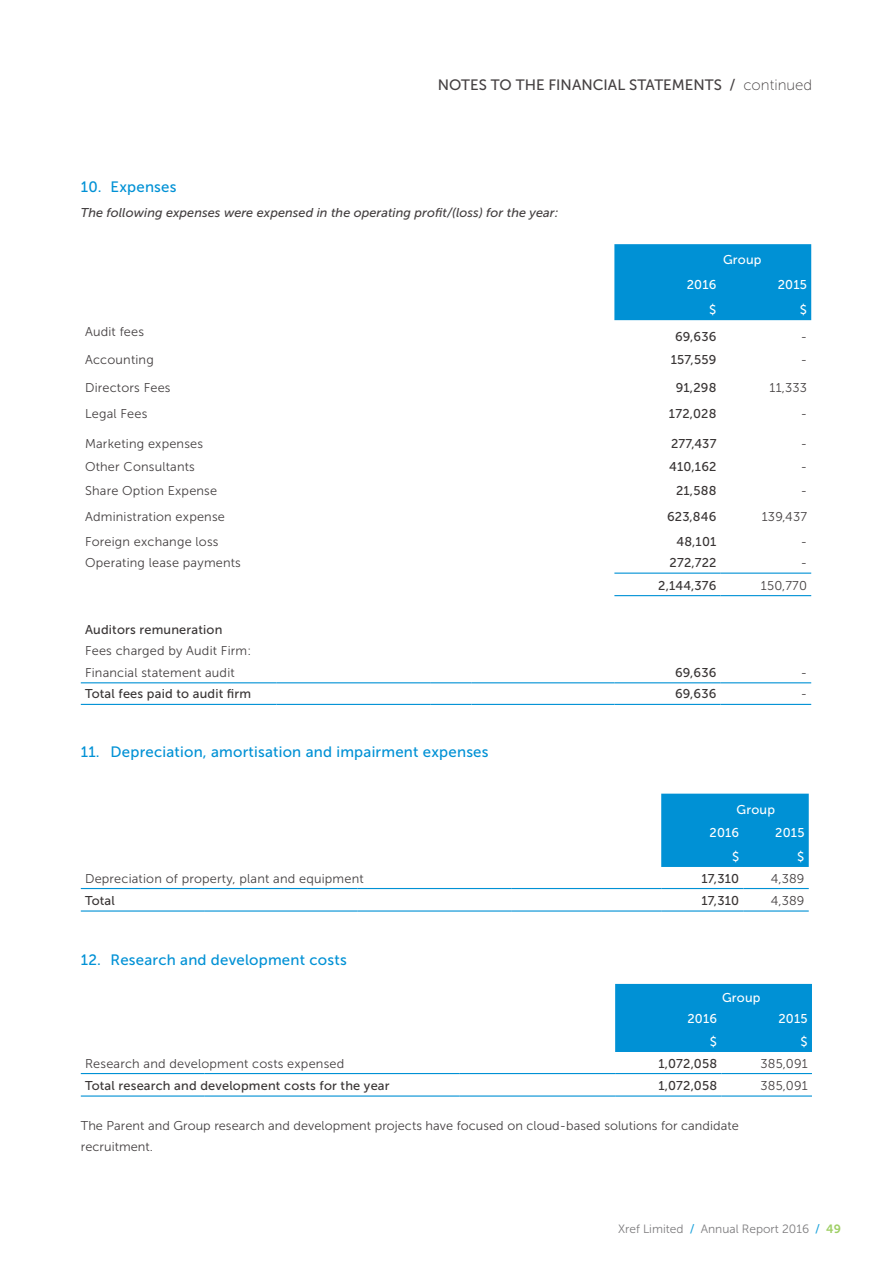
<style>
.page{position:relative;width:893px;height:1263px;background:#fff}
.page>*{position:absolute;margin:0;border:0;box-sizing:border-box;transform-origin:0 0}
.t1{font:15px "Museo Sans 500";letter-spacing:.015em;color:#0091d5}
.t2{font:15px "Museo Sans 500";color:#444041}
.t3{font:12.75px/21.6px "Museo Sans 300";letter-spacing:.015em;color:#444041}
.t4{font:12.75px "Museo Sans 500";letter-spacing:.015em;color:#393535}
.t5{font:italic 12.75px "Museo Sans 500";letter-spacing:.005em;color:#444041}
.t6{font:12.75px/23.7px "Museo Sans 500";letter-spacing:.015em;color:#fff}
.t7{font:12px "Museo Sans 300";color:#7d7c7e}
.s1{font-family:"Museo Sans 100"}
.s2{font-family:"Museo Sans 500";color:#1aa2dc}
.s3{font-family:"Museo Sans 700";color:#9fcf65}
</style>
<div class="page">
<div style="left:614px;top:244px;width:197px;height:76px;background:#0091d5"></div>
<hr style="left:614px;top:573px;width:107px;height:1px;background:#0091d5">
<hr style="left:721px;top:573px;width:90px;height:1px;background:#0091d5">
<hr style="left:614px;top:595px;width:107px;height:1px;background:#0091d5">
<hr style="left:721px;top:595px;width:90px;height:1px;background:#0091d5">
<hr style="left:81px;top:682px;width:196px;height:1px;background:#0091d5">
<hr style="left:277px;top:682px;width:153px;height:1px;background:#0091d5">
<hr style="left:430px;top:682px;width:41px;height:1px;background:#0091d5">
<hr style="left:471px;top:682px;width:143px;height:1px;background:#0091d5">
<hr style="left:614px;top:682px;width:107px;height:1px;background:#0091d5">
<hr style="left:721px;top:682px;width:90px;height:1px;background:#0091d5">
<hr style="left:81px;top:704px;width:196px;height:1px;background:#0091d5">
<hr style="left:277px;top:704px;width:153px;height:1px;background:#0091d5">
<hr style="left:430px;top:704px;width:41px;height:1px;background:#0091d5">
<hr style="left:471px;top:704px;width:143px;height:1px;background:#0091d5">
<hr style="left:614px;top:704px;width:107px;height:1px;background:#0091d5">
<hr style="left:721px;top:704px;width:90px;height:1px;background:#0091d5">
<div style="left:661px;top:794px;width:148px;height:73px;background:#0091d5"></div>
<hr style="left:81px;top:888px;width:123px;height:1px;background:#0091d5">
<hr style="left:204px;top:888px;width:154px;height:1px;background:#0091d5">
<hr style="left:358px;top:888px;width:153px;height:1px;background:#0091d5">
<hr style="left:511px;top:888px;width:150px;height:1px;background:#0091d5">
<hr style="left:661px;top:888px;width:82px;height:1px;background:#0091d5">
<hr style="left:743px;top:888px;width:66px;height:1px;background:#0091d5">
<hr style="left:81px;top:910px;width:123px;height:1px;background:#0091d5">
<hr style="left:204px;top:910px;width:154px;height:1px;background:#0091d5">
<hr style="left:358px;top:910px;width:153px;height:1px;background:#0091d5">
<hr style="left:511px;top:910px;width:150px;height:1px;background:#0091d5">
<hr style="left:661px;top:910px;width:82px;height:1px;background:#0091d5">
<hr style="left:743px;top:910px;width:66px;height:1px;background:#0091d5">
<div style="left:615px;top:984px;width:197px;height:68px;background:#0091d5"></div>
<hr style="left:81px;top:1073px;width:123px;height:1px;background:#0091d5">
<hr style="left:204px;top:1073px;width:255px;height:1px;background:#0091d5">
<hr style="left:459px;top:1073px;width:156px;height:1px;background:#0091d5">
<hr style="left:615px;top:1073px;width:106px;height:1px;background:#0091d5">
<hr style="left:721px;top:1073px;width:91px;height:1px;background:#0091d5">
<hr style="left:81px;top:1095px;width:123px;height:1px;background:#0091d5">
<hr style="left:204px;top:1095px;width:255px;height:1px;background:#0091d5">
<hr style="left:459px;top:1095px;width:156px;height:1px;background:#0091d5">
<hr style="left:615px;top:1095px;width:106px;height:1px;background:#0091d5">
<hr style="left:721px;top:1095px;width:91px;height:1px;background:#0091d5">
<p class="t2" style="left:438px;top:77px;width:376px">NOTES TO THE FINANCIAL STATEMENTS / <span class="s1">continued</span></p>
<p class="t1" style="left:81px;top:178px;width:97px">10. Expenses</p>
<p class="t5" style="left:81px;top:206px;width:479px">The following expenses were expensed in the operating profit/(loss) for the year:</p>
<p class="t3" style="left:85px;top:321px;width:61px">Audit fees</p>
<p class="t6" style="left:723px;top:248px;width:40px">Group</p>
<p class="t6" style="left:687px;top:272px;width:31px">2016</p>
<p class="t6" style="left:778px;top:272px;width:31px">2015</p>
<p class="t6" style="left:709px;top:298px;width:9px">$</p>
<p class="t6" style="left:800px;top:298px;width:9px">$</p>
<p class="t4" style="left:675px;top:329px;width:43px">69,636</p>
<p class="t3" style="left:801px;top:325px;width:8px">-</p>
<p class="t3" style="left:85px;top:349px;width:70px">Accounting</p>
<p class="t4" style="left:671px;top:353px;width:47px">157,559</p>
<p class="t3" style="left:801px;top:349px;width:8px">-</p>
<p class="t3" style="left:85px;top:377px;width:87px">Directors Fees</p>
<p class="t4" style="left:676px;top:381px;width:42px">91,298</p>
<p class="t3" style="left:769px;top:377px;width:39px">11,333</p>
<p class="t3" style="left:85px;top:403px;width:64px">Legal Fees</p>
<p class="t4" style="left:669px;top:407px;width:49px">172,028</p>
<p class="t3" style="left:801px;top:403px;width:8px">-</p>
<p class="t3" style="left:85px;top:433px;width:120px">Marketing expenses</p>
<p class="t4" style="left:671px;top:436px;width:47px">277,437</p>
<p class="t3" style="left:801px;top:433px;width:8px">-</p>
<p class="t3" style="left:85px;top:456px;width:111px">Other Consultants</p>
<p class="t4" style="left:669px;top:460px;width:49px">410,162</p>
<p class="t3" style="left:801px;top:456px;width:8px">-</p>
<p class="t3" style="left:85px;top:480px;width:134px">Share Option Expense</p>
<p class="t4" style="left:676px;top:484px;width:42px">21,588</p>
<p class="t3" style="left:801px;top:480px;width:8px">-</p>
<p class="t3" style="left:85px;top:506px;width:141px">Administration expense</p>
<p class="t4" style="left:667px;top:509px;width:51px">623,846</p>
<p class="t3" style="left:762px;top:506px;width:47px">139,437</p>
<p class="t3" style="left:85px;top:530px;width:135px">Foreign exchange loss</p>
<p class="t4" style="left:676px;top:534px;width:41px">48,101</p>
<p class="t3" style="left:801px;top:530px;width:8px">-</p>
<p class="t3" style="left:85px;top:552px;width:157px">Operating lease payments</p>
<p class="t4" style="left:670px;top:556px;width:48px">272,722</p>
<p class="t3" style="left:801px;top:552px;width:8px">-</p>
<p class="t4" style="left:658px;top:578px;width:60px">2,144,376</p>
<p class="t3" style="left:761px;top:574px;width:47px">150,770</p>
<p class="t4" style="left:85px;top:622px;width:139px">Auditors remuneration</p>
<p class="t3" style="left:85px;top:640px;width:168px">Fees charged by Audit Firm:<br>Financial statement audit</p>
<p class="t4" style="left:675px;top:665px;width:43px">69,636</p>
<p class="t3" style="left:801px;top:662px;width:8px">-</p>
<p class="t4" style="left:85px;top:687px;width:168px">Total fees paid to audit firm</p>
<p class="t4" style="left:675px;top:687px;width:43px">69,636</p>
<p class="t3" style="left:801px;top:683px;width:8px">-</p>
<p class="t1" style="left:81px;top:743px;width:409px">11. Depreciation, amortisation and impairment expenses</p>
<p class="t6" style="left:709px;top:797px;width:67px;text-indent:27px">Group<br>2016</p>
<p class="t6" style="left:775px;top:821px;width:31px">2015</p>
<p class="t6" style="left:732px;top:845px;width:9px">$</p>
<p class="t6" style="left:797px;top:845px;width:9px">$</p>
<p class="t3" style="left:85px;top:867px;width:280px">Depreciation of property, plant and equipment</p>
<p class="t4" style="left:701px;top:871px;width:39px">17,310</p>
<p class="t3" style="left:771px;top:867px;width:35px">4,389</p>
<p class="t4" style="left:85px;top:894px;width:31px">Total</p>
<p class="t4" style="left:701px;top:894px;width:39px">17,310</p>
<p class="t3" style="left:771px;top:890px;width:35px">4,389</p>
<p class="t1" style="left:81px;top:952px;width:267px">12. Research and development costs</p>
<p class="t6" style="left:722px;top:986px;width:40px">Group</p>
<p class="t6" style="left:687px;top:1007px;width:31px">2016</p>
<p class="t6" style="left:778px;top:1007px;width:31px">2015</p>
<p class="t6" style="left:710px;top:1030px;width:9px">$</p>
<p class="t6" style="left:800px;top:1030px;width:9px">$</p>
<p class="t3" style="left:85px;top:1052px;width:261px">Research and development costs expensed</p>
<p class="t4" style="left:658px;top:1056px;width:60px">1,072,058</p>
<p class="t3" style="left:760px;top:1052px;width:49px">385,091</p>
<p class="t4" style="left:85px;top:1079px;width:306px">Total research and development costs for the year</p>
<p class="t4" style="left:658px;top:1079px;width:60px">1,072,058</p>
<p class="t3" style="left:760px;top:1075px;width:49px">385,091</p>
<p class="t3" style="left:81px;top:1115px;width:659px;line-height:21px">The Parent and Group research and development projects have focused on cloud-based solutions for candidate recruitment.</p>
<p class="t7" style="left:618px;top:1222px;width:224px">Xref Limited <span class="s2">/</span> Annual Report 2016 <span class="s2">/</span> <span class="s3">49</span></p>
</div>
